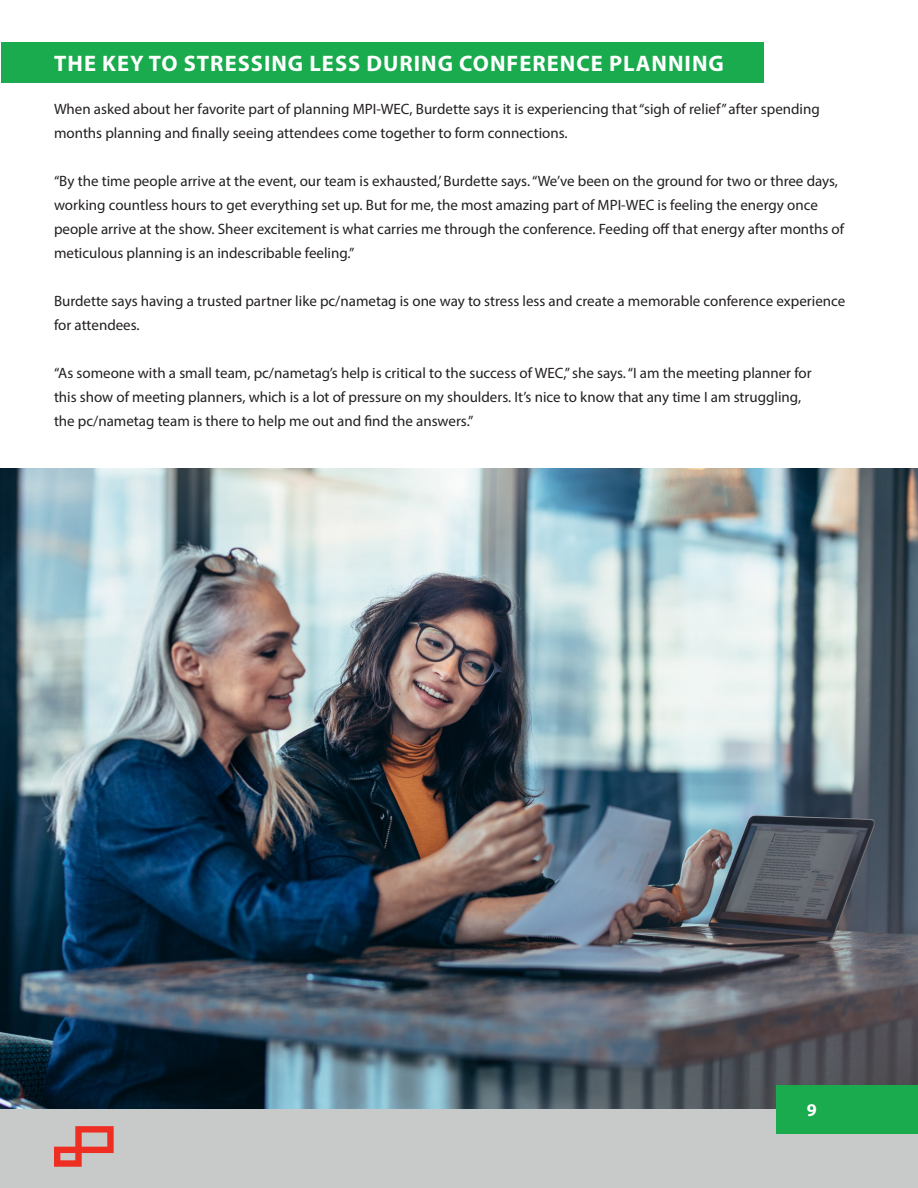
<style>
.page{position:relative;width:918px;height:1188px;background:#fff}
.page>*{position:absolute;margin:0;border:0;box-sizing:border-box;transform-origin:0 0}
.t1{font:700 22.5px "Myriad Pro";letter-spacing:.045em;color:#fff}
.t2{font:700 18px "Myriad Pro";color:#fff}
.t3{font:15px/24px "Myriad Pro";color:#231f20}
</style>
<div class="page">
<img style="left:1px;top:469px;width:917px;height:641px">
<div style="left:0;top:1110px;width:918px;height:78px;background:#c8c9c9"></div>
<div style="left:777px;top:1085px;width:141px;height:49px;background:#1aab4e"></div>
<svg style="left:54px;top:1126px;width:60px;height:41px"></svg>
<div style="left:1px;top:42px;width:763px;height:41px;background:#1aab4e"></div>
<p class="t1" style="left:54px;top:49px;width:671px">THE KEY TO STRESSING LESS DURING CONFERENCE PLANNING</p>
<p class="t3" style="left:54px;top:96px;width:767px">When asked about her favorite part of planning MPI-WEC, Burdette says it is experiencing that “sigh of relief” after spending months planning and finally seeing attendees come together to form connections.</p>
<p class="t3" style="left:54px;top:168px;width:792px">“By the time people arrive at the event, our team is exhausted,’ Burdette says. “We’ve been on the ground for two or three days, working countless hours to get everything set up. But for me, the most amazing part of MPI-WEC is feeling the energy once people arrive at the show. Sheer excitement is what carries me through the conference. Feeding off that energy after months of meticulous planning is an indescribable feeling.”</p>
<p class="t3" style="left:54px;top:288px;width:793px">Burdette says having a trusted partner like pc/nametag is one way to stress less and create a memorable conference experience for attendees.</p>
<p class="t3" style="left:54px;top:360px;width:759px">“As someone with a small team, pc/nametag’s help is critical to the success of WEC,” she says. “I am the meeting planner for this show of meeting planners, which is a lot of pressure on my shoulders. It’s nice to know that any time I am struggling, the pc/nametag team is there to help me out and find the answers.”</p>
<p class="t2" style="left:807px;top:1098px;width:11px">9</p>
</div>
